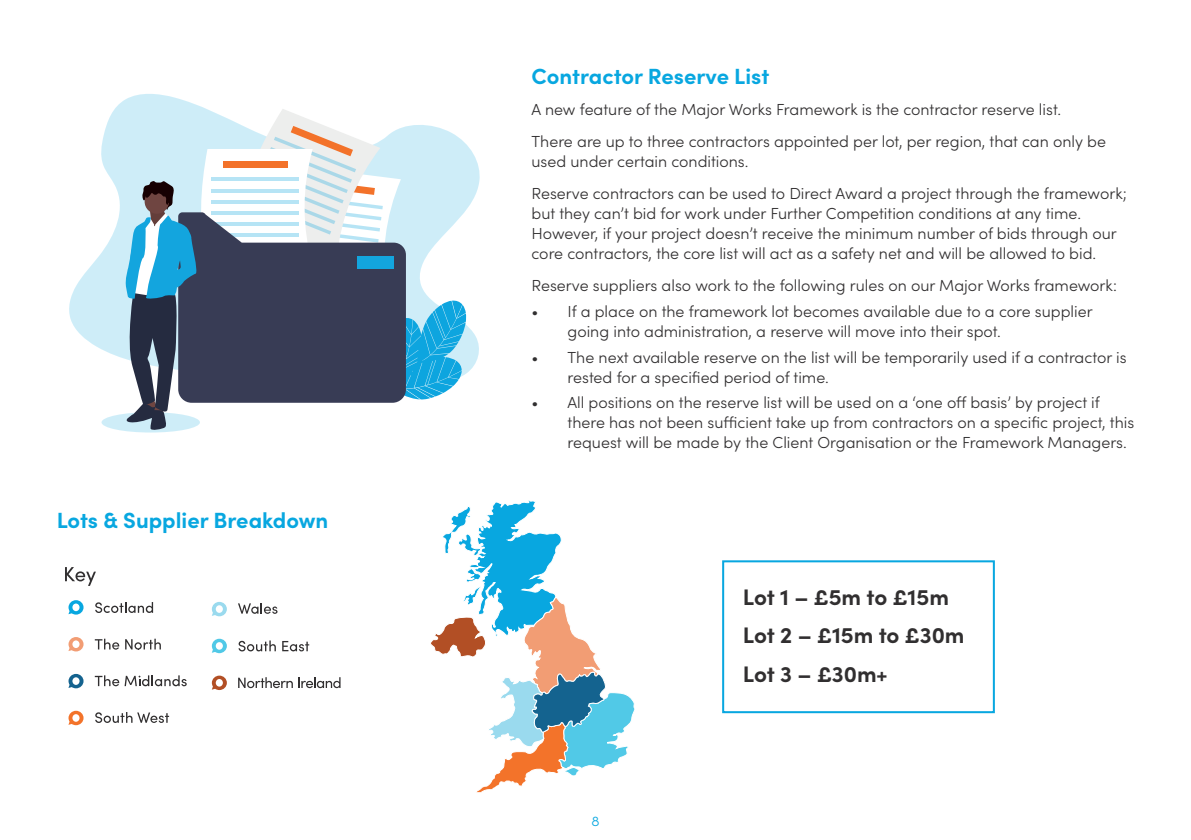
<style>
.page{position:relative;width:1191px;height:840px;background:#fff}
.page>*{position:absolute;margin:0;border:0;box-sizing:border-box;transform-origin:0 0}
.t1{font:700 22.4px "Sofia Pro";color:#312f30}
.t2{font:700 22px "Sofia Pro";color:#08a7e0}
.t3{font:300 16px/20px "Sofia Pro";color:#312f30}
.t4{font:300 14px "Sofia Pro";color:#08a7e0}
</style>
<div class="page">
<svg style="left:431px;top:500px;width:204px;height:292px"></svg>
<div style="left:722px;top:560px;width:273px;height:152px;border:2px solid #08a7e0"></div>
<svg style="left:65px;top:567px;width:31px;height:18px"></svg>
<svg style="left:68px;top:637px;width:16px;height:14px"></svg>
<svg style="left:95px;top:638px;width:24px;height:11px"></svg>
<svg style="left:125px;top:638px;width:36px;height:11px"></svg>
<svg style="left:68px;top:600px;width:16px;height:14px"></svg>
<svg style="left:95px;top:602px;width:58px;height:10px"></svg>
<svg style="left:68px;top:673px;width:16px;height:15px"></svg>
<svg style="left:95px;top:675px;width:24px;height:11px"></svg>
<svg style="left:125px;top:675px;width:62px;height:11px"></svg>
<svg style="left:68px;top:710px;width:16px;height:14px"></svg>
<svg style="left:95px;top:712px;width:74px;height:10px"></svg>
<svg style="left:212px;top:675px;width:15px;height:14px"></svg>
<svg style="left:212px;top:601px;width:15px;height:15px"></svg>
<svg style="left:238px;top:603px;width:39px;height:10px"></svg>
<svg style="left:212px;top:638px;width:15px;height:14px"></svg>
<svg style="left:238px;top:640px;width:71px;height:11px"></svg>
<svg style="left:238px;top:677px;width:102px;height:10px"></svg>
<svg style="left:101px;top:412px;width:99px;height:20px"></svg>
<svg style="left:69px;top:94px;width:410px;height:280px"></svg>
<svg style="left:120px;top:109px;width:346px;height:322px"></svg>
<p class="t2" style="left:57px;top:503px;width:273px">Lots &amp; Supplier Breakdown</p>
<p class="t2" style="left:531px;top:59px;width:239px">Contractor Reserve List</p>
<p class="t3" style="left:531px;top:99px;width:531px">A new feature of the Major Works Framework is the contractor reserve list.</p>
<p class="t3" style="left:531px;top:131px;width:576px">There are up to three contractors appointed per lot, per region, that can only be used under certain conditions.</p>
<p class="t3" style="left:531px;top:182px;width:597px">Reserve contractors can be used to Direct Award a project through the framework; but they can’t bid for work under Further Competition conditions at any time.<br>However, if your project doesn’t receive the minimum number of bids through our core contractors, the core list will act as a safety net and will be allowed to bid.</p>
<p class="t3" style="left:531px;top:274px;width:587px">Reserve suppliers also work to the following rules on our Major Works framework:</p>
<p class="t3" style="left:567px;top:300px;width:527px;text-indent:-36px">• If a place on the framework lot becomes available due to a core supplier going into administration, a reserve will move into their spot.</p>
<p class="t3" style="left:567px;top:346px;width:560px;text-indent:-36px">• The next available reserve on the list will be temporarily used if a contractor is rested for a specified period of time.</p>
<p class="t3" style="left:567px;top:391px;width:568px;text-indent:-36px">• All positions on the reserve list will be used on a ‘one off basis’ by project if there has not been sufficient take up from contractors on a specific project, this request will be made by the Client Organisation or the Framework Managers.</p>
<p class="t4" style="left:591px;top:810px;width:10px">8</p>
<p class="t1" style="left:743px;top:579px;width:207px">Lot 1 – £5m to £15m</p>
<p class="t1" style="left:743px;top:618px;width:223px">Lot 2 – £15m to £30m</p>
<p class="t1" style="left:743px;top:656px;width:146px">Lot 3 – £30m+</p>
</div>
